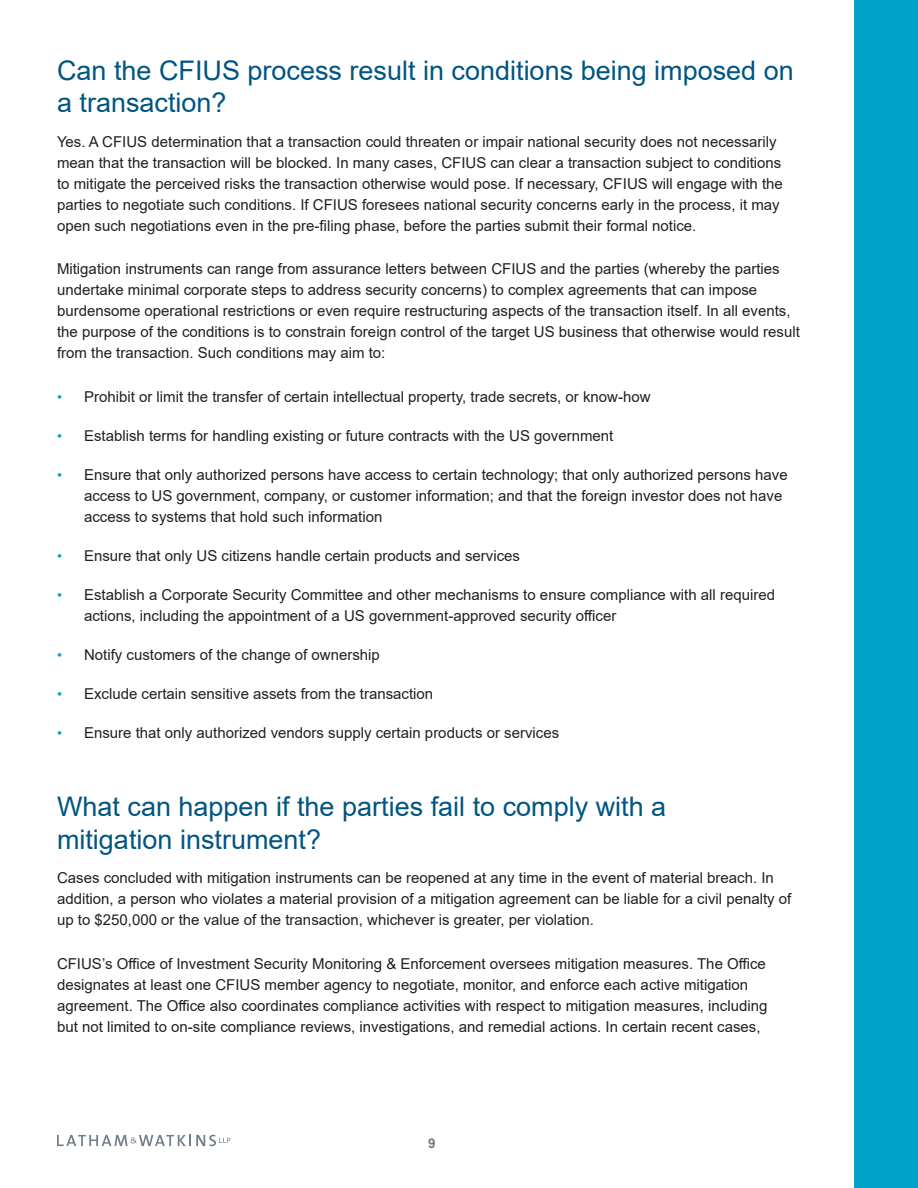
<style>
.page{position:relative;width:918px;height:1188px;background:#fff}
.page>*{position:absolute;margin:0;border:0;box-sizing:border-box;transform-origin:0 0}
.BD_SUBHEAD_1{font:27px/32.4px "Arial";color:#005581}
.BD_-_text_1{font:15px/21px "Arial";color:#231f20}
.t1{font:700 13.5px "Arial";color:#727f8a}
.s1{font-size:14.25px;color:#00a3c7}
</style>
<div class="page">
<svg style="left:57px;top:1135px;width:173px;height:11px"></svg>
<div style="left:854px;top:0;width:64px;height:1188px;background:#00a3c7"></div>
<p class="BD_SUBHEAD_1" style="left:57px;top:54px;width:738px">Can the CFIUS process result in conditions being imposed on a transaction?</p>
<p class="BD_-_text_1" style="left:57px;top:131px;width:727px">Yes. A CFIUS determination that a transaction could threaten or impair national security does not necessarily mean that the transaction will be blocked. In many cases, CFIUS can clear a transaction subject to conditions to mitigate the perceived risks the transaction otherwise would pose. If necessary, CFIUS will engage with the parties to negotiate such conditions. If CFIUS foresees national security concerns early in the process, it may open such negotiations even in the pre-filing phase, before the parties submit their formal notice.</p>
<p class="BD_-_text_1" style="left:57px;top:258px;width:744px">Mitigation instruments can range from assurance letters between CFIUS and the parties (whereby the parties undertake minimal corporate steps to address security concerns) to complex agreements that can impose burdensome operational restrictions or even require restructuring aspects of the transaction itself. In all events, the purpose of the conditions is to constrain foreign control of the target US business that otherwise would result from the transaction. Such conditions may aim to:</p>
<p class="BD_-_text_1" style="left:57px;top:386px;width:595px"><span class="s1">•</span> Prohibit or limit the transfer of certain intellectual property, trade secrets, or know-how</p>
<p class="BD_-_text_1" style="left:57px;top:425px;width:558px"><span class="s1">•</span> Establish terms for handling existing or future contracts with the US government</p>
<p class="BD_-_text_1" style="left:84px;top:464px;width:705px;text-indent:-27px"><span class="s1">•</span> Ensure that only authorized persons have access to certain technology; that only authorized persons have access to US government, company, or customer information; and that the foreign investor does not have access to systems that hold such information</p>
<p class="BD_-_text_1" style="left:57px;top:545px;width:465px"><span class="s1">•</span> Ensure that only US citizens handle certain products and services</p>
<p class="BD_-_text_1" style="left:84px;top:584px;width:693px;text-indent:-27px"><span class="s1">•</span> Establish a Corporate Security Committee and other mechanisms to ensure compliance with all required actions, including the appointment of a US government-approved security officer</p>
<p class="BD_-_text_1" style="left:57px;top:644px;width:324px"><span class="s1">•</span> Notify customers of the change of ownership</p>
<p class="BD_-_text_1" style="left:57px;top:683px;width:378px"><span class="s1">•</span> Exclude certain sensitive assets from the transaction</p>
<p class="BD_-_text_1" style="left:57px;top:722px;width:504px"><span class="s1">•</span> Ensure that only authorized vendors supply certain products or services</p>
<p class="BD_SUBHEAD_1" style="left:57px;top:791px;width:611px">What can happen if the parties fail to comply with a mitigation instrument?</p>
<p class="BD_-_text_1" style="left:57px;top:867px;width:736px">Cases concluded with mitigation instruments can be reopened at any time in the event of material breach. In addition, a person who violates a material provision of a mitigation agreement can be liable for a civil penalty of up to $250,000 or the value of the transaction, whichever is greater, per violation.</p>
<p class="BD_-_text_1" style="left:57px;top:953px;width:712px">CFIUS’s Office of Investment Security Monitoring &amp; Enforcement oversees mitigation measures. The Office designates at least one CFIUS member agency to negotiate, monitor, and enforce each active mitigation agreement. The Office also coordinates compliance activities with respect to mitigation measures, including but not limited to on-site compliance reviews, investigations, and remedial actions. In certain recent cases,</p>
<p class="t1" style="left:428px;top:1134px;width:9px">9</p>
</div>
